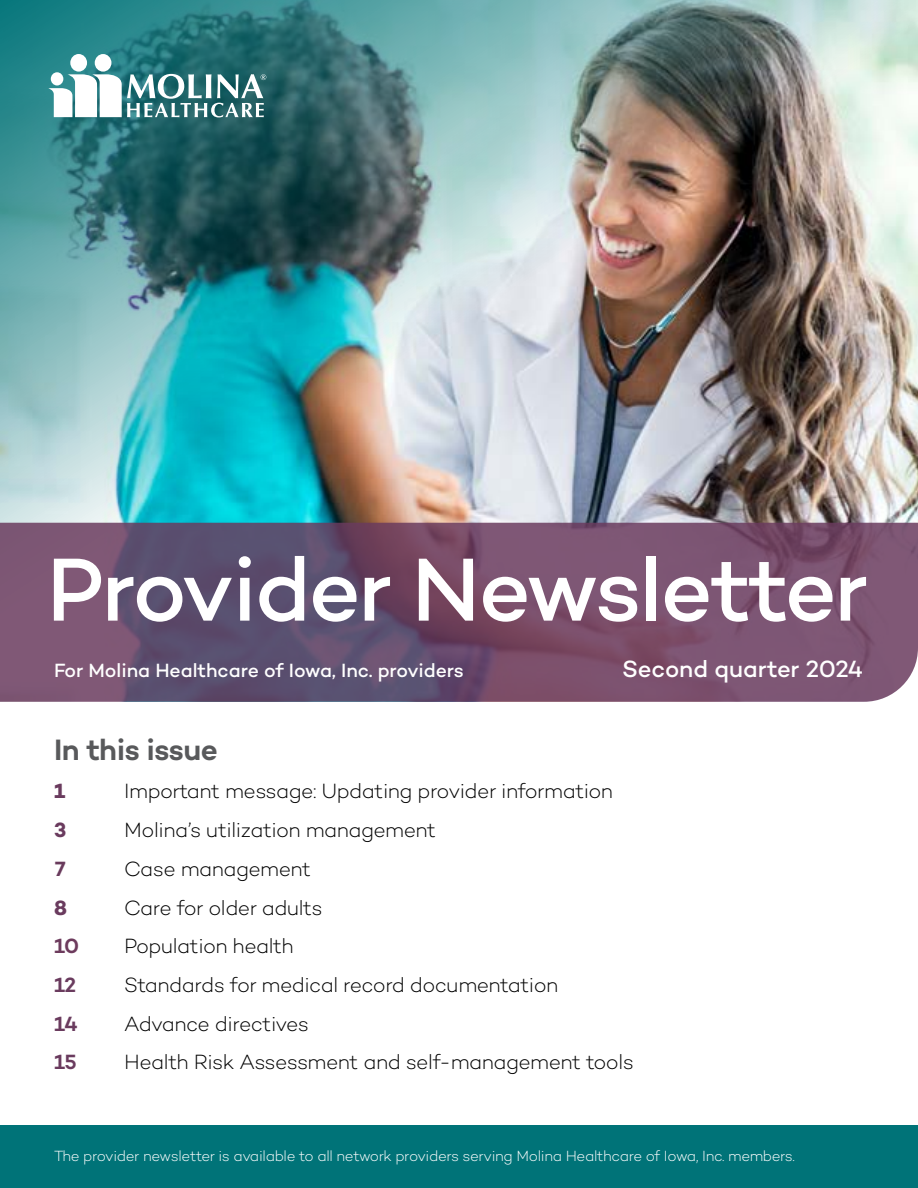
<style>
.page{position:relative;width:918px;height:1188px;background:#fff}
.page>*{position:absolute;margin:0;border:0;box-sizing:border-box;transform-origin:0 0}
.t1{font:500 91.05px "Campton";letter-spacing:-.025em;color:#fff}
.t2{font:600 30px "Campton";letter-spacing:-.02em;color:#58595b}
.t3{font:500 24px "Campton";letter-spacing:-.005em;color:#fff}
.t4{font:300 21px "Campton";letter-spacing:-.02em;color:#000}
.t5{font:600 21px "Campton";color:#6a3b5e}
.t6{font:700 21px "Campton";color:#6a3b5e}
.t7{font:600 21px "Campton";color:#6d3b5d}
.t8{font:600 21px "Campton";color:#693a5c}
.t9{font:500 19.5px "Campton";letter-spacing:-.005em;color:#fff}
.t10{font:300 15px "Campton";letter-spacing:-.025em;color:#fff}
</style>
<div class="page">
<img style="left:0;top:0;width:918px;height:523px">
<svg style="left:0;top:523px;width:918px;height:179px;background:#71516f"></svg>
<svg style="left:51px;top:72px;width:12px;height:13px"></svg>
<div style="left:70px;top:54px;width:17px;height:18px;background:#fff;border-radius:50%"></div>
<div style="left:95px;top:54px;width:16px;height:18px;background:#fff;border-radius:50%"></div>
<svg style="left:48px;top:74px;width:218px;height:43px"></svg>
<div style="left:0;top:1125px;width:918px;height:63px;background:#007378"></div>
<h1 class="t1" style="left:46px;top:532px;width:824px">Provider Newsletter</h1>
<p class="t9" style="left:54px;top:658px;width:411px">For Molina Healthcare of Iowa, Inc. providers</p>
<p class="t3" style="left:622px;top:654px;width:242px">Second quarter 2024</p>
<h2 class="t2" style="left:54px;top:730px;width:165px">In this issue</h2>
<p class="t6" style="left:54px;top:778px;width:13px">1</p>
<p class="t4" style="left:124px;top:778px;width:490px">Important message: Updating provider information</p>
<p class="t6" style="left:54px;top:817px;width:14px">3</p>
<p class="t4" style="left:124px;top:817px;width:313px">Molina’s utilization management</p>
<p class="t8" style="left:55px;top:855px;width:12px">7</p>
<p class="t4" style="left:124px;top:856px;width:189px">Case management</p>
<p class="t6" style="left:54px;top:894px;width:14px">8</p>
<p class="t4" style="left:124px;top:894px;width:200px">Care for older adults</p>
<p class="t7" style="left:54px;top:933px;width:27px">10</p>
<p class="t4" style="left:124px;top:933px;width:171px">Population health</p>
<p class="t5" style="left:54px;top:971px;width:24px">12</p>
<p class="t4" style="left:124px;top:972px;width:436px">Standards for medical record documentation</p>
<p class="t5" style="left:54px;top:1010px;width:25px">14</p>
<p class="t4" style="left:124px;top:1011px;width:186px">Advance directives</p>
<p class="t5" style="left:54px;top:1049px;width:24px">15</p>
<p class="t4" style="left:124px;top:1049px;width:511px">Health Risk Assessment and self-management tools</p>
<p class="t10" style="left:54px;top:1146px;width:742px">The provider newsletter is available to all network providers serving Molina Healthcare of Iowa, Inc. members.</p>
</div>
